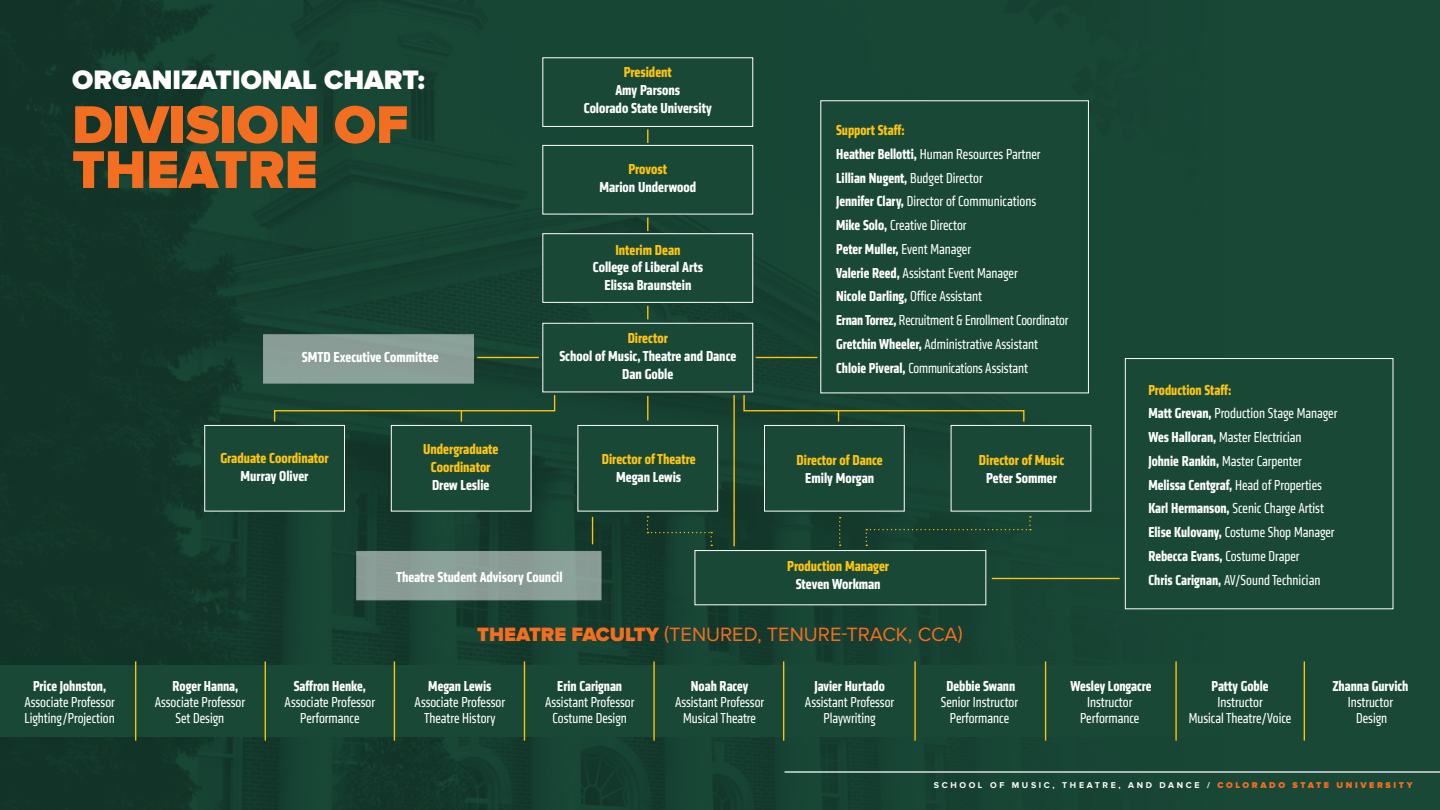
<style>
.page{position:relative;width:1440px;height:810px;background:#194837}
.page>*{position:absolute;margin:0;border:0;box-sizing:border-box;transform-origin:0 0}
.t1{font:900 55px "Proxima Nova";color:#f36e21}
.t2{font:900 27.62px "Proxima Nova";color:#fff}
.t3{font:20px "Proxima Nova";color:#f36e21}
.t4{font:15px/16.2px "Klavika Condensed";color:#fff;text-align:center}
.t5{font:700 15px/18px "Klavika Condensed";color:#fff;text-align:center}
.t6{font:700 15px/18px "Klavika Condensed";color:#fec50d;text-align:center}
.t7{font:15px "Klavika Condensed";color:#fff;scale:.95 1}
.t8{font:700 8.75px "Proxima Nova";letter-spacing:.3em;color:#fff}
.s1{color:#fec50d}
.s2{font-weight:700}
.s3{font-weight:400}
.s4{color:#fff}
.s5{font-weight:900}
.s6{font-weight:900;color:#f36e21}
</style>
<div class="page">
<img style="left:0;top:0;width:1301px;height:810px">
<svg style="left:647px;top:129px;width:1px;height:14px"></svg>
<svg style="left:647px;top:218px;width:1px;height:13px"></svg>
<svg style="left:647px;top:306px;width:1px;height:13px"></svg>
<svg style="left:647px;top:396px;width:1px;height:24px"></svg>
<svg style="left:839px;top:517px;width:2px;height:29px"></svg>
<hr style="left:477px;top:357px;width:62px;height:1px;background:#fec50d">
<hr style="left:756px;top:357px;width:61px;height:1px;background:#fec50d">
<div style="left:542px;top:57px;width:211px;height:70px;background:#194837;border:1px solid #fff"></div>
<div style="left:820px;top:100px;width:269px;height:293px;background:#194837"></div>
<div style="left:1125px;top:358px;width:268px;height:251px;background:#194837;border:1px solid #fff"></div>
<div style="left:542px;top:145px;width:211px;height:69px;background:#194837;border:1px solid #fff"></div>
<div style="left:542px;top:233px;width:211px;height:70px;background:#194837;border:1px solid #fff"></div>
<div style="left:542px;top:323px;width:211px;height:69px;background:#194837;border:1px solid #fff"></div>
<div style="left:356px;top:551px;width:245px;height:49px;background:#899d96"></div>
<div style="left:263px;top:334px;width:211px;height:49px;background:#8a9f97"></div>
<hr style="left:785px;top:771px;width:655px;height:2px;background:#fff">
<div style="left:204px;top:425px;width:141px;height:86px;background:#194837;border:1px solid #fff"></div>
<div style="left:391px;top:425px;width:140px;height:86px;background:#194837;border:1px solid #fff"></div>
<div style="left:578px;top:425px;width:140px;height:86px;background:#194837;border:1px solid #fff"></div>
<div style="left:764px;top:425px;width:141px;height:86px;background:#194837;border:1px solid #fff"></div>
<div style="left:951px;top:425px;width:140px;height:86px;background:#194837;border:1px solid #fff"></div>
<div style="left:695px;top:550px;width:291px;height:55px;background:#194837;border:1px solid #fff"></div>
<svg style="left:647px;top:516px;width:65px;height:30px"></svg>
<svg style="left:866px;top:516px;width:165px;height:30px"></svg>
<div style="left:0;top:665px;width:1440px;height:72px;background:#194837"></div>
<svg style="left:273px;top:394px;width:283px;height:29px"></svg>
<svg style="left:743px;top:394px;width:282px;height:29px"></svg>
<svg style="left:592px;top:517px;width:1px;height:27px"></svg>
<hr style="left:135px;top:661px;width:1px;height:80px;background:#fec50d">
<hr style="left:265px;top:661px;width:1px;height:80px;background:#fec50d">
<hr style="left:394px;top:661px;width:1px;height:80px;background:#fec50d">
<hr style="left:524px;top:661px;width:1px;height:80px;background:#fec50d">
<hr style="left:653px;top:661px;width:2px;height:80px;background:#fec50d">
<hr style="left:783px;top:661px;width:1px;height:80px;background:#fec50d">
<hr style="left:914px;top:661px;width:2px;height:80px;background:#fec50d">
<hr style="left:1045px;top:661px;width:1px;height:80px;background:#fec50d">
<hr style="left:1175px;top:661px;width:2px;height:80px;background:#fec50d">
<hr style="left:1304px;top:661px;width:1px;height:80px;background:#fec50d">
<hr style="left:992px;top:578px;width:128px;height:1px;background:#fec50d">
<hr style="left:733px;top:395px;width:2px;height:151px;background:#fec50d">
<p class="t2" style="left:72px;top:64px;width:354px">ORGANIZATIONAL CHART:</p>
<p class="t1" style="left:72px;top:93px;width:338px">DIVISION OF</p>
<p class="t1" style="left:72px;top:138px;width:247px">THEATRE</p>
<p class="t5" style="left:302px;top:348px;width:138px">SMTD Executive Committee</p>
<p class="t6" style="left:624px;top:63px;width:50px">President</p>
<p class="t5" style="left:615px;top:81px;width:66px">Amy Parsons</p>
<p class="t5" style="left:584px;top:99px;width:130px">Colorado State University</p>
<p class="t5" style="left:599px;top:160px;width:98px"><span class="s1">Provost<br></span>Marion Underwood</p>
<p class="t6" style="left:615px;top:241px;width:67px">Interim Dean</p>
<p class="t5" style="left:593px;top:259px;width:112px">College of Liberal Arts</p>
<p class="t5" style="left:605px;top:276px;width:88px">Elissa Braunstein</p>
<p class="t6" style="left:628px;top:329px;width:42px">Director</p>
<p class="t5" style="left:559px;top:347px;width:178px">School of Music, Theatre and Dance</p>
<p class="t5" style="left:622px;top:365px;width:53px">Dan Goble</p>
<p class="t6" style="left:836px;top:121px;width:70px">Support Staff:</p>
<p class="t4" style="left:836px;top:146px;width:206px"><span class="s2">Heather Bellotti,</span> Human Resources Partner</p>
<p class="t5" style="left:836px;top:169px;width:148px">Lillian Nugent, <span class="s3">Budget Director</span></p>
<p class="t4" style="left:836px;top:193px;width:202px"><span class="s2">Jennifer Clary,</span> Director of Communications</p>
<p class="t4" style="left:836px;top:217px;width:132px"><span class="s2">Mike Solo,</span> Creative Director</p>
<p class="t5" style="left:836px;top:240px;width:136px">Peter Muller, <span class="s3">Event Manager</span></p>
<p class="t4" style="left:836px;top:265px;width:183px"><span class="s2">Valerie Reed,</span> Assistant Event Manager</p>
<p class="t4" style="left:836px;top:288px;width:148px"><span class="s2">Nicole Darling,</span> Office Assistant</p>
<p class="t7" style="left:836px;top:311px;width:246px"><span class="s2">Ernan Torrez,</span> Recruitment &amp; Enrollment Coordinator</p>
<p class="t4" style="left:836px;top:336px;width:203px"><span class="s2">Gretchin Wheeler,</span> Administrative Assistant</p>
<p class="t7" style="left:836px;top:359px;width:204px"><span class="s2">Chloie Piveral,</span> Communications Assistant</p>
<p class="t6" style="left:220px;top:449px;width:110px">Graduate Coordinator<br><span class="s4">Murray Oliver</span></p>
<p class="t6" style="left:423px;top:440px;width:77px">Undergraduate<br>Coordinator<br><span class="s4">Drew Leslie</span></p>
<p class="t6" style="left:979px;top:451px;width:87px">Director of Music</p>
<p class="t6" style="left:602px;top:450px;width:95px">Director of Theatre</p>
<p class="t5" style="left:616px;top:468px;width:66px">Megan Lewis</p>
<p class="t6" style="left:797px;top:451px;width:88px">Director of Dance</p>
<p class="t5" style="left:805px;top:469px;width:70px">Emily Morgan</p>
<p class="t5" style="left:986px;top:469px;width:72px">Peter Sommer</p>
<p class="t6" style="left:787px;top:557px;width:103px">Production Manager</p>
<p class="t5" style="left:796px;top:575px;width:86px">Steven Workman</p>
<p class="t3" style="left:477px;top:623px;width:487px"><span class="s5">THEATRE FACULTY</span> (TENURED, TENURE-TRACK, CCA)</p>
<p class="t5" style="left:396px;top:568px;width:168px">Theatre Student Advisory Council</p>
<p class="t6" style="left:1148px;top:381px;width:85px">Production Staff:</p>
<p class="t4" style="left:1148px;top:405px;width:190px"><span class="s2">Matt Grevan,</span> Production Stage Manager</p>
<p class="t4" style="left:1148px;top:429px;width:155px"><span class="s2">Wes Halloran,</span> Master Electrician</p>
<p class="t4" style="left:1148px;top:453px;width:155px"><span class="s2">Johnie Rankin,</span> Master Carpenter</p>
<p class="t5" style="left:1148px;top:476px;width:175px">Melissa Centgraf, <span class="s3">Head of Properties</span></p>
<p class="t4" style="left:1148px;top:500px;width:177px"><span class="s2">Karl Hermanson,</span> Scenic Charge Artist</p>
<p class="t4" style="left:1148px;top:524px;width:188px"><span class="s2">Elise Kulovany,</span> Costume Shop Manager</p>
<p class="t5" style="left:1148px;top:547px;width:153px">Rebecca Evans, <span class="s3">Costume Draper</span></p>
<p class="t4" style="left:1148px;top:572px;width:173px"><span class="s2">Chris Carignan,</span> AV/Sound Technician</p>
<p class="t5" style="left:33px;top:677px;width:75px">Price Johnston,</p>
<p class="t4" style="left:24px;top:694px;width:92px">Associate Professor</p>
<p class="t4" style="left:24px;top:710px;width:92px">Lighting/Projection</p>
<p class="t5" style="left:173px;top:677px;width:67px">Roger Hanna,</p>
<p class="t4" style="left:155px;top:694px;width:92px">Associate Professor</p>
<p class="t4" style="left:176px;top:710px;width:50px">Set Design</p>
<p class="t4" style="left:285px;top:678px;width:92px"><span class="s2">Saffron Henke,<br></span>Associate Professor</p>
<p class="t4" style="left:300px;top:710px;width:61px">Performance</p>
<p class="t5" style="left:428px;top:677px;width:64px">Megan Lewis</p>
<p class="t4" style="left:415px;top:694px;width:92px">Associate Professor</p>
<p class="t4" style="left:424px;top:710px;width:73px">Theatre History</p>
<p class="t5" style="left:557px;top:677px;width:66px">Erin Carignan</p>
<p class="t4" style="left:545px;top:694px;width:91px">Assistant Professor</p>
<p class="t4" style="left:553px;top:710px;width:76px">Costume Design</p>
<p class="t5" style="left:691px;top:677px;width:59px">Noah Racey</p>
<p class="t4" style="left:675px;top:694px;width:91px">Assistant Professor</p>
<p class="t4" style="left:683px;top:710px;width:74px">Musical Theatre</p>
<p class="t5" style="left:814px;top:677px;width:72px">Javier Hurtado</p>
<p class="t4" style="left:805px;top:694px;width:91px">Assistant Professor</p>
<p class="t4" style="left:824px;top:710px;width:54px">Playwriting</p>
<p class="t5" style="left:947px;top:677px;width:70px">Debbie Swann</p>
<p class="t4" style="left:941px;top:694px;width:79px">Senior Instructor</p>
<p class="t4" style="left:950px;top:710px;width:61px">Performance</p>
<p class="t5" style="left:1070px;top:677px;width:83px">Wesley Longacre</p>
<p class="t4" style="left:1087px;top:694px;width:47px">Instructor</p>
<p class="t4" style="left:1080px;top:710px;width:61px">Performance</p>
<p class="t5" style="left:1212px;top:677px;width:58px">Patty Goble</p>
<p class="t4" style="left:1217px;top:694px;width:47px">Instructor</p>
<p class="t4" style="left:1189px;top:710px;width:104px">Musical Theatre/Voice</p>
<p class="t5" style="left:1332px;top:677px;width:77px">Zhanna Gurvich</p>
<p class="t4" style="left:1348px;top:694px;width:47px">Instructor</p>
<p class="t4" style="left:1356px;top:710px;width:33px">Design</p>
<p class="t8" style="left:934px;top:780px;width:480px">SCHOOL OF MUSIC, THEATRE, AND DANCE / <span class="s6">COLORADO STATE UNIVERSITY</span></p>
</div>
